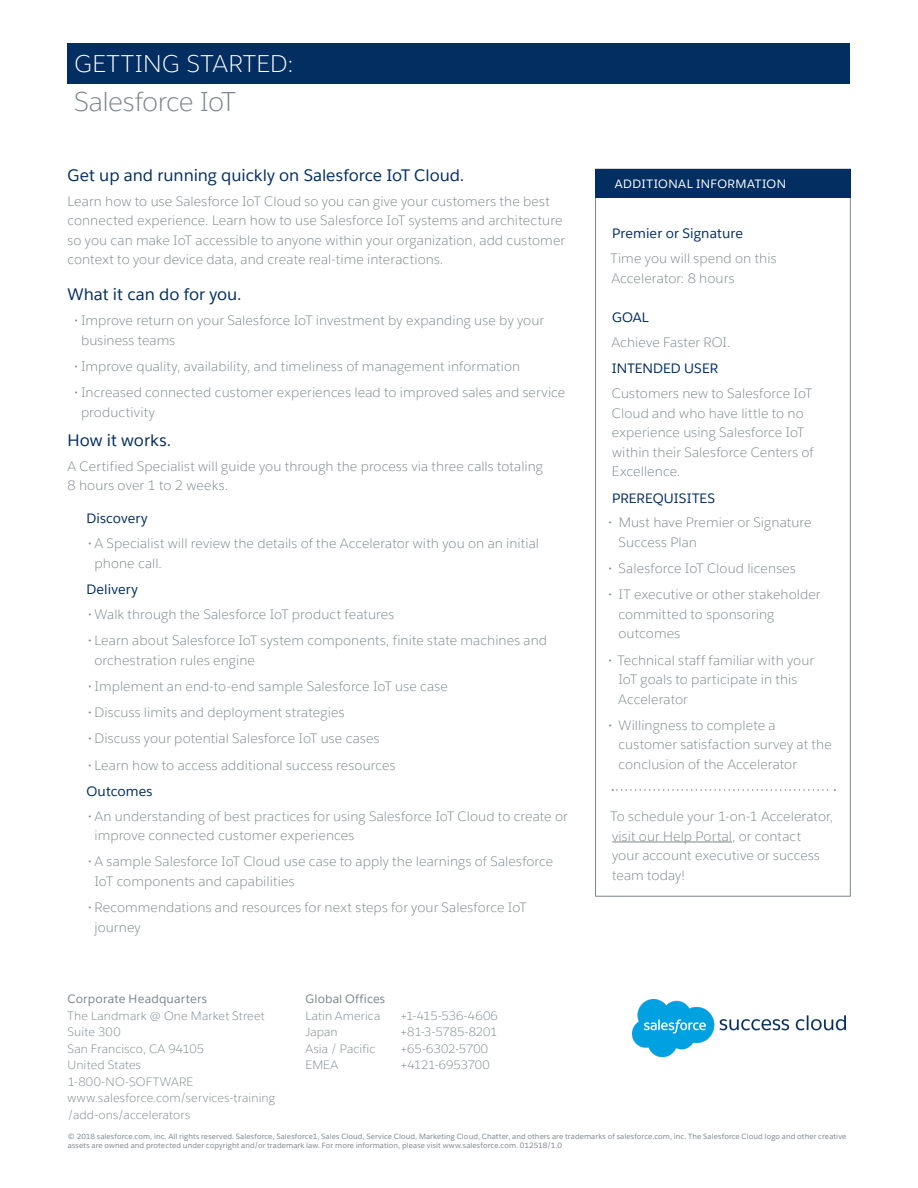
<style>
.page{position:relative;width:918px;height:1188px;background:#fff}
.page>*{position:absolute;margin:0;border:0;box-sizing:border-box;transform-origin:0 0}
.t1{font:300 27px "Salesforce Sans";letter-spacing:-.025em;color:#7c868d}
.Cloud{font:300 24px "Salesforce Sans";letter-spacing:.015em;color:#fff}
.Subhead{font:16.5px "Salesforce Sans";color:#032e61}
.body{font:300 13.5px/19.5px "Salesforce Sans";letter-spacing:.005em;color:#7c868d}
.SideRail_copy{font:300 13.5px/19.5px "Salesforce Sans";letter-spacing:.005em;color:#7c868d}
.SideRail_Body{font:300 13.5px/19.5px "Salesforce Sans";letter-spacing:.005em;color:#7c868d}
.SideRail_Subheads{font:13.5px "Salesforce Sans";letter-spacing:.01em;color:#032e61}
.Sub_Subhead{font:13.5px "Salesforce Sans";letter-spacing:.005em;color:#032e61}
.t2{font:300 12px/16.5px "Salesforce Sans";letter-spacing:.01em;color:#7c868d}
.t3{font:300 12px "Salesforce Sans";letter-spacing:-.01em;color:#7c868d}
.t4{font:12px/16.5px "Salesforce Sans";letter-spacing:.005em;color:#7c868d}
.Cloud-2{font:12px "Salesforce Sans";letter-spacing:.035em;color:#fff}
.t5{font:7.5px/9px "Salesforce Sans";letter-spacing:.015em;color:#7c868d}
.s1{font-weight:400}
.s2{font-weight:300}
</style>
<div class="page">
<hr style="left:612px;top:842px;width:120px;height:1px;background:#7c868d">
<svg style="left:612px;top:789px;width:223px;height:2px"></svg>
<div style="left:68px;top:43px;width:782px;height:41px;background:#032e61"></div>
<div style="left:595px;top:169px;width:255px;height:29px;background:#032e61"></div>
<img style="left:632px;top:999px;width:214px;height:58px">
<p class="Cloud" style="left:74px;top:49px;width:221px">GETTING STARTED:</p>
<p class="t1" style="left:74px;top:85px;width:163px">Salesforce IoT</p>
<p class="Subhead" style="left:68px;top:165px;width:398px">Get up and running quickly on Salesforce IoT Cloud.</p>
<p class="body" style="left:68px;top:191px;width:499px">Learn how to use Salesforce IoT Cloud so you can give your customers the best connected experience. Learn how to use Salesforce IoT systems and architecture so you can make IoT accessible to anyone within your organization, add customer context to your device data, and create real-time interactions.</p>
<p class="Subhead" style="left:68px;top:284px;width:176px">What it can do for you.</p>
<p class="body" style="left:81px;top:311px;width:465px;text-indent:-7px">• Improve return on your Salesforce IoT investment by expanding use by your business teams</p>
<p class="body" style="left:74px;top:356px;width:448px">• Improve quality, availability, and timeliness of management information</p>
<p class="body" style="left:81px;top:383px;width:486px;text-indent:-7px">• Increased connected customer experiences lead to improved sales and service productivity</p>
<p class="Subhead" style="left:68px;top:430px;width:105px">How it works.</p>
<p class="body" style="left:68px;top:456px;width:477px">A Certified Specialist will guide you through the process via three calls totaling<br>8 hours over 1 to 2 weeks.</p>
<p class="Sub_Subhead" style="left:86px;top:510px;width:63px">Discovery</p>
<p class="body" style="left:94px;top:534px;width:446px;text-indent:-7px">• A Specialist will review the details of the Accelerator with you on an initial phone call.</p>
<p class="Sub_Subhead" style="left:86px;top:581px;width:53px">Delivery</p>
<p class="body" style="left:88px;top:604px;width:308px">• Walk through the Salesforce IoT product features</p>
<p class="body" style="left:94px;top:631px;width:454px;text-indent:-7px">• Learn about Salesforce IoT system components, finite state machines and orchestration rules engine</p>
<p class="body" style="left:88px;top:676px;width:362px">• Implement an end-to-end sample Salesforce IoT use case</p>
<p class="body" style="left:88px;top:703px;width:258px">• Discuss limits and deployment strategies</p>
<p class="body" style="left:88px;top:729px;width:293px">• Discuss your potential Salesforce IoT use cases</p>
<p class="body" style="left:88px;top:755px;width:309px">• Learn how to access additional success resources</p>
<p class="Sub_Subhead" style="left:86px;top:783px;width:68px">Outcomes</p>
<p class="body" style="left:94px;top:806px;width:475px;text-indent:-7px">• An understanding of best practices for using Salesforce IoT Cloud to create or improve connected customer experiences</p>
<p class="body" style="left:94px;top:852px;width:460px;text-indent:-7px">• A sample Salesforce IoT Cloud use case to apply the learnings of Salesforce<br>IoT components and capabilities</p>
<p class="body" style="left:94px;top:898px;width:434px;text-indent:-7px">• Recommendations and resources for next steps for your Salesforce IoT journey</p>
<p class="t2" style="left:68px;top:991px;width:199px"><span class="s1">Corporate Headquarters<br></span>The Landmark @ One Market Street<br>Suite 300<br>San Francisco, CA 94105<br>United States<br>1-800-NO-SOFTWARE</p>
<p class="t2" style="left:68px;top:1090px;width:209px">www.salesforce.com/services-training /add-ons/accelerators</p>
<p class="t4" style="left:306px;top:991px;width:81px">Global Offices<br><span class="s2">Latin America</span></p>
<p class="t2" style="left:400px;top:1007px;width:99px">+1-415-536-4606</p>
<p class="t2" style="left:306px;top:1024px;width:34px">Japan</p>
<p class="t3" style="left:400px;top:1025px;width:99px">+81-3-5785-8201</p>
<p class="t2" style="left:306px;top:1040px;width:71px">Asia / Pacific</p>
<p class="t2" style="left:400px;top:1040px;width:90px">+65-6302-5700</p>
<p class="t2" style="left:306px;top:1057px;width:34px">EMEA</p>
<p class="t3" style="left:400px;top:1058px;width:91px">+4121-6953700</p>
<p class="Cloud-2" style="left:615px;top:176px;width:173px">ADDITIONAL INFORMATION</p>
<p class="SideRail_Subheads" style="left:612px;top:225px;width:133px">Premier or Signature</p>
<p class="SideRail_copy" style="left:611px;top:248px;width:167px">Time you will spend on this<br>Accelerator: 8 hours</p>
<p class="SideRail_Subheads" style="left:612px;top:309px;width:38px">GOAL</p>
<p class="SideRail_Body" style="left:611px;top:333px;width:121px">Achieve Faster ROI.</p>
<p class="SideRail_Subheads" style="left:612px;top:360px;width:108px">INTENDED USER</p>
<p class="SideRail_Body" style="left:612px;top:384px;width:204px">Customers new to Salesforce IoT<br>Cloud and who have little to no experience using Salesforce IoT within their Salesforce Centers of<br>Excellence.</p>
<p class="SideRail_Subheads" style="left:612px;top:489px;width:105px">PREREQUISITES</p>
<p class="body" style="left:619px;top:513px;width:195px;text-indent:-11px">• Must have Premier or Signature<br>Success Plan</p>
<p class="body" style="left:608px;top:559px;width:189px">• Salesforce IoT Cloud licenses</p>
<p class="body" style="left:618px;top:585px;width:204px;text-indent:-10px">• IT executive or other stakeholder committed to sponsoring outcomes</p>
<p class="body" style="left:618px;top:650px;width:197px;text-indent:-10px">• Technical staff familiar with your<br>IoT goals to participate in this<br>Accelerator</p>
<p class="body" style="left:618px;top:715px;width:215px;text-indent:-10px">• Willingness to complete a customer satisfaction survey at the conclusion of the Accelerator</p>
<p class="SideRail_copy" style="left:611px;top:807px;width:224px">To schedule your 1-on-1 Accelerator, visit our Help Portal, or contact<br>your account executive or success team today!</p>
<p class="t5" style="left:68px;top:1132px;width:780px">© 2018 salesforce.com, inc. All rights reserved. Salesforce, Salesforce1, Sales Cloud, Service Cloud, Marketing Cloud, Chatter, and others are trademarks of salesforce.com, inc. The Salesforce Cloud logo and other creative assets are owned and protected under copyright and/or trademark law. For more information, please visit www.salesforce.com. 012518/1.0</p>
</div>
